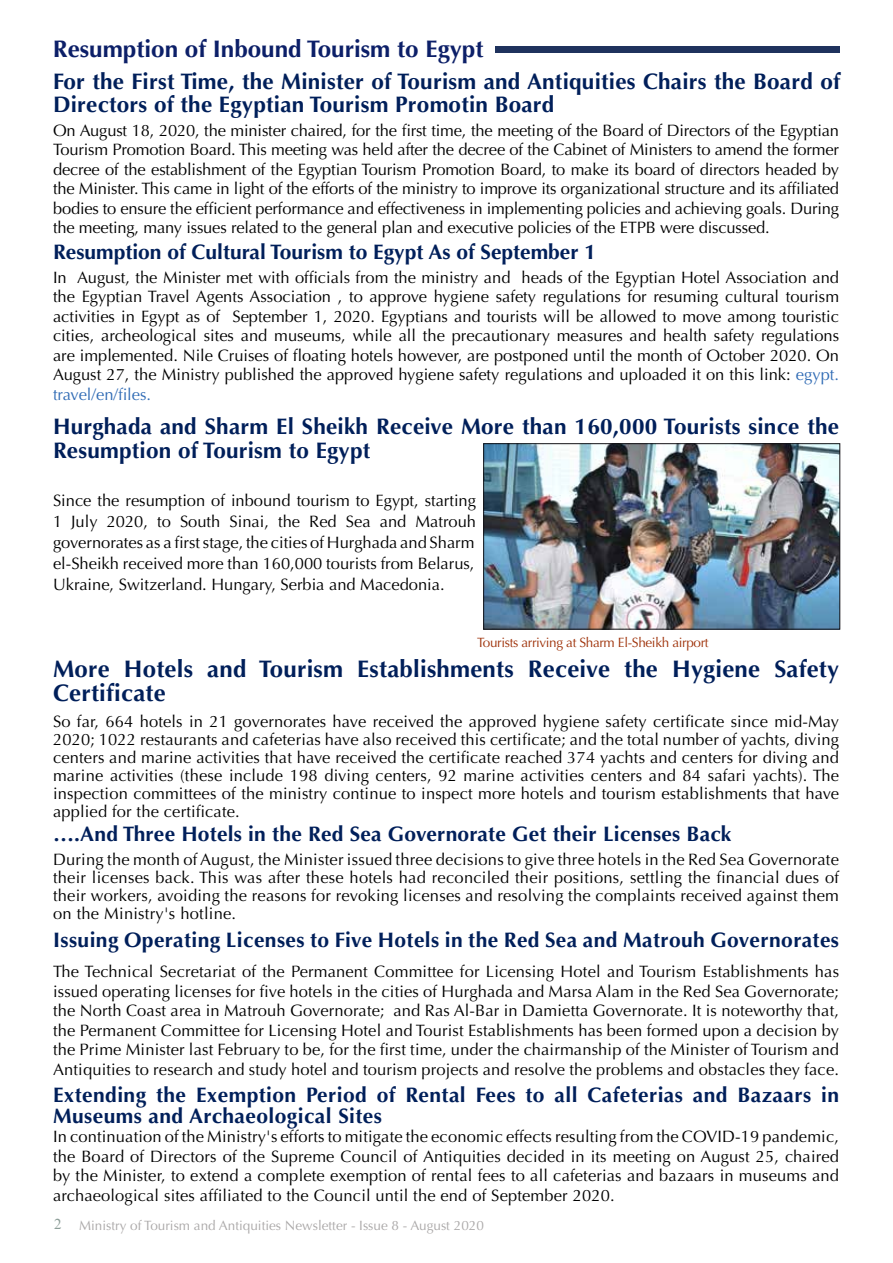
<style>
.page{position:relative;width:893px;height:1263px;background:#fff}
.page>*{position:absolute;margin:0;border:0;box-sizing:border-box;transform-origin:0 0}
.t1{font:700 24px/24px "Optima";letter-spacing:.01em;color:#001f5a}
.t2{font:700 24px "Optima";color:#0c1f68}
.t3{font:700 22.5px/22.5px "Optima";letter-spacing:.01em;color:#001f5a}
.t4{font:700 21px/21px "Optima";letter-spacing:.02em;color:#001f5a}
.t5{font:700 21px "Optima";color:#001f5a}
.t6{font:16.5px/19.5px "Optima";color:#000;text-align:justify}
.t7{font:15px "Times New Roman";color:#8c9d98}
.t8{font:13.5px "Optima";color:#aaa8a8}
.t9{font:13.5px "Optima";letter-spacing:-.025em;color:#9f330b}
.s1{color:#316cb5}
</style>
<div class="page">
<div style="left:495px;top:46px;width:345px;height:6px;background:#1f325d"></div>
<img style="left:485px;top:445px;width:353px;height:182px">
<div style="left:483px;top:443px;width:357px;height:186px;border:1px solid #131216"></div>
<h1 class="t2" style="left:53px;top:35px;width:432px">Resumption of Inbound Tourism to Egypt</h1>
<h2 class="t3" style="left:53px;top:70px;width:789px">For the First Time, the Minister of Tourism and Antiquities Chairs the Board of<br>Directors of the Egyptian Tourism Promotin Board</h2>
<p class="t6" style="left:53px;top:120px;width:788px">On August 18, 2020, the minister chaired, for the first time, the meeting of the Board of Directors of the Egyptian Tourism Promotion Board. This meeting was held after the decree of the Cabinet of Ministers to amend the former decree of the establishment of the Egyptian Tourism Promotion Board, to make its board of directors headed by the Minister. This came in light of the efforts of the ministry to improve its organizational structure and its affiliated bodies to ensure the efficient performance and effectiveness in implementing policies and achieving goals. During the meeting, many issues related to the general plan and executive policies of the ETPB were discussed.</p>
<p class="t5" style="left:53px;top:239px;width:545px">Resumption of Cultural Tourism to Egypt As of September 1</p>
<p class="t6" style="left:521px;top:267px;width:319px">heads of the Egyptian Hotel Association and</p>
<p class="t6" style="left:77px;top:267px;width:435px">August, the Minister met with officials from the ministry and</p>
<p class="t6" style="left:53px;top:267px;width:15px">In</p>
<p class="t6" style="left:53px;top:287px;width:788px">the Egyptian Travel Agents Association , to approve hygiene safety regulations for resuming cultural tourism</p>
<p class="t6" style="left:232px;top:306px;width:608px">September 1, 2020. Egyptians and tourists will be allowed to move among touristic</p>
<p class="t6" style="left:53px;top:306px;width:788px;text-align:left">activities in Egypt as of<br>cities, archeological sites and museums, while all the precautionary measures and health safety regulations are implemented. Nile Cruises of floating hotels however, are postponed until the month of October 2020. On August 27, the Ministry published the approved hygiene safety regulations and uploaded it on this link: <span class="s1">egypt. travel/en/files.</span></p>
<h2 class="t3" style="left:53px;top:415px;width:788px;line-height:24px">Hurghada and Sharm El Sheikh Receive More than 160,000 Tourists since the<br>Resumption of Tourism to Egypt</h2>
<p class="t6" style="left:53px;top:490px;width:425px;line-height:21px;text-align:right">Since the resumption of inbound tourism to Egypt, starting<br>Matrouh</p>
<p class="t6" style="left:71px;top:512px;width:28px">July</p>
<p class="t6" style="left:180px;top:512px;width:42px">South</p>
<p class="t6" style="left:278px;top:512px;width:24px">the</p>
<p class="t6" style="left:309px;top:512px;width:29px">Red</p>
<p class="t6" style="left:380px;top:512px;width:28px">and</p>
<p class="t6" style="left:230px;top:512px;width:41px">Sinai,</p>
<p class="t6" style="left:346px;top:512px;width:26px">Sea</p>
<p class="t6" style="left:53px;top:511px;width:423px;line-height:21px;text-align:left">1<br>governorates as a first stage, the cities of Hurghada and Sharm el-Sheikh received more than 160,000 tourists from Belarus, Ukraine, Switzerland. Hungary, Serbia and Macedonia.</p>
<p class="t6" style="left:107px;top:512px;width:43px">2020,</p>
<p class="t6" style="left:157px;top:512px;width:15px">to</p>
<p class="t9" style="left:477px;top:635px;width:233px">Tourists arriving at Sharm El-Sheikh airport</p>
<h1 class="t1" style="left:774px;top:657px;width:66px">Safety</h1>
<h1 class="t1" style="left:124px;top:657px;width:71px">Hotels</h1>
<h1 class="t1" style="left:207px;top:657px;width:41px">and</h1>
<h1 class="t1" style="left:357px;top:657px;width:158px">Establishments</h1>
<h1 class="t1" style="left:624px;top:657px;width:35px">the</h1>
<h1 class="t1" style="left:259px;top:657px;width:86px">Tourism</h1>
<h1 class="t1" style="left:528px;top:657px;width:84px">Receive</h1>
<h1 class="t1" style="left:672px;top:657px;width:90px">Hygiene</h1>
<h1 class="t1" style="left:53px;top:657px;width:114px">More<br>Certificate</h1>
<p class="t6" style="left:53px;top:712px;width:788px;line-height:18px">So far, 664 hotels in 21 governorates have received the approved hygiene safety certificate since mid-May 2020; 1022 restaurants and cafeterias have also received this certificate; and the total number of yachts, diving centers and marine activities that have received the certificate reached 374 yachts and centers for diving and marine activities (these include 198 diving centers, 92 marine activities centers and 84 safari yachts .) The inspection committees of the ministry continue to inspect more hotels and tourism establishments that have applied for the certificate.</p>
<p class="t4" style="left:53px;top:823px;width:680px">….And Three Hotels in the Red Sea Governorate Get their Licenses Back</p>
<p class="t6" style="left:53px;top:850px;width:787px;line-height:18px">During the month of August, the Minister issued three decisions to give three hotels in the Red Sea Governorate their licenses back. This was after these hotels had reconciled their positions, settling the financial dues of their workers, avoiding the reasons for revoking licenses and resolving the complaints received against them on the Ministry s' hotline.</p>
<p class="t4" style="left:53px;top:930px;width:788px">Issuing Operating Licenses to Five Hotels in the Red Sea and Matrouh Governorates</p>
<p class="t6" style="left:53px;top:962px;width:788px;text-align:right">The Technical Secretariat of the Permanent Committee for Licensing Hotel and Tourism Establishments has issued operating licenses for five hotels in the cities of Hurghada and Marsa Alam in the Red Sea Governorate; and Ras Al-Bar in Damietta Governorate isIt. noteworthy that,</p>
<p class="t6" style="left:53px;top:1001px;width:788px;text-align:left">the North Coast area in Matrouh Governorate;<br>the Permanent Committee for Licensing Hotel and Tourist Establishments has been formed upon a decision by the Prime Minister last February to be, for the first time, under the chairmanship of the Minister of Tourism and Antiquities to research and study hotel and tourism projects and resolve the problems and obstacles they face.</p>
<p class="t4" style="left:821px;top:1084px;width:19px">in</p>
<p class="t4" style="left:377px;top:1084px;width:20px">of</p>
<p class="t4" style="left:587px;top:1084px;width:97px">Cafeterias</p>
<p class="t4" style="left:53px;top:1084px;width:331px">Extending<br>Museums and Archaeological Sites</p>
<p class="t6" style="left:53px;top:1127px;width:788px">In continuation of the Ministry s' efforts to mitigate the economic effects resulting from the COVID-19 pandemic, the Board of Directors of the Supreme Council of Antiquities decided in its meeting on August 25, chaired by the Minister to, extend a complete exemption of rental fees to all cafeterias and bazaars in museums and archaeological sites affiliated to the Council until the end of September 2020.</p>
<p class="t4" style="left:156px;top:1084px;width:32px">the</p>
<p class="t4" style="left:306px;top:1084px;width:62px">Period</p>
<p class="t4" style="left:405px;top:1084px;width:62px">Rental</p>
<p class="t4" style="left:554px;top:1084px;width:25px">all</p>
<p class="t4" style="left:693px;top:1084px;width:36px">and</p>
<p class="t4" style="left:196px;top:1084px;width:102px">Exemption</p>
<p class="t4" style="left:476px;top:1084px;width:41px">Fees</p>
<p class="t4" style="left:737px;top:1084px;width:75px">Bazaars</p>
<p class="t4" style="left:525px;top:1084px;width:21px">to</p>
<p class="t7" style="left:54px;top:1214px;width:9px">2</p>
<p class="t8" style="left:79px;top:1217px;width:406px">Ministry of Tourism and Antiquities Newsletter - Issue -8 August 2020</p>
</div>
